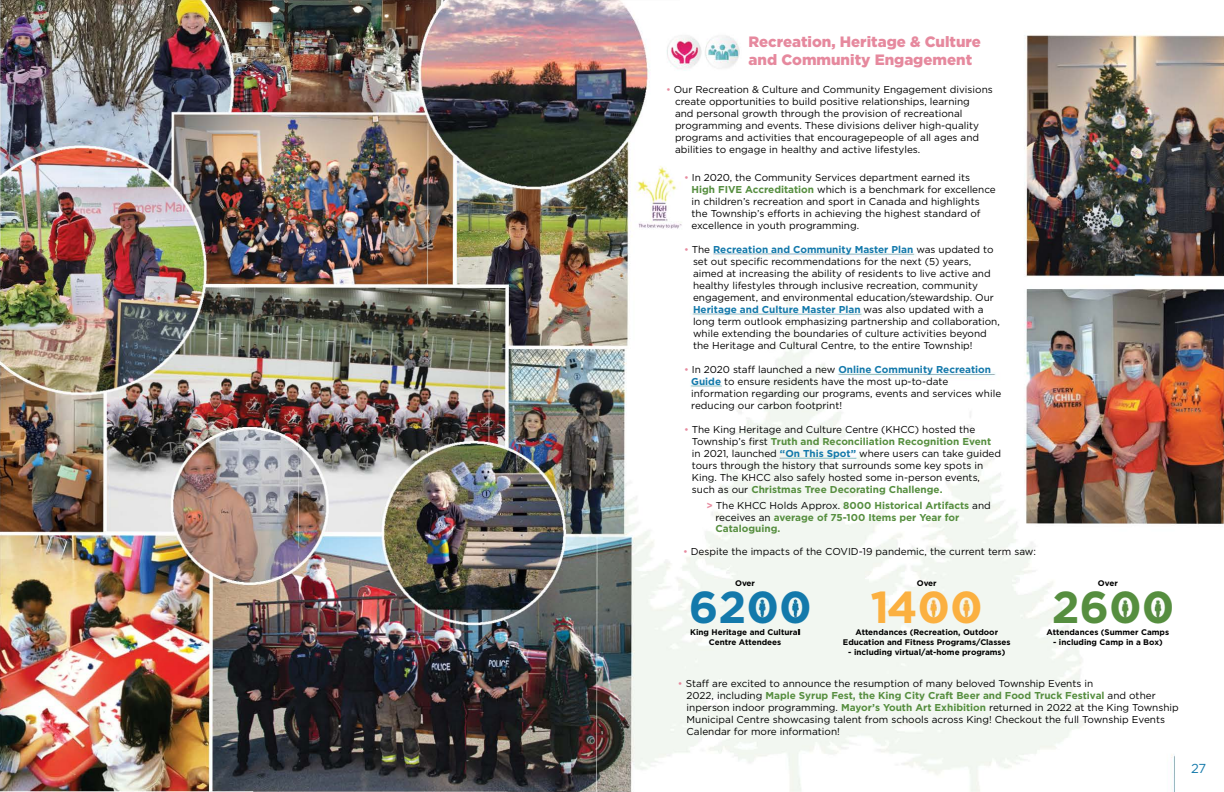
<style>
.page{position:relative;width:1224px;height:792px;background:#fff}
.page>*{position:absolute;margin:0;border:0;box-sizing:border-box;transform-origin:0 0}
.t1{font:700 44.7px "Gotham";color:#1379ab}
.t2{font:700 44.7px "Gotham";color:#fbb040}
.t3{font:700 44.7px "Gotham";color:#568e3f}
.t4{font:900 15px/18px "Gotham";color:#e6899e}
.t5{font:13px "Gotham";color:#157aab}
.t6{font:10px/12px "Gotham";color:#000}
.t7{font:700 10px/11.5px "Gotham";color:#568e3f}
.t8{font:700 8.1px/9.8px "Gotham";color:#000;text-align:center}
.s1{color:#e6899e}
.s2{font-weight:700;color:#568e3f}
.s3{font-weight:700;color:#1379ab}
.s4{font-weight:400;color:#000}
</style>
<div class="page">
<img style="left:0;top:0;width:1224px;height:792px">
<img style="left:0;top:1px;width:679px;height:791px">
<img style="left:1025px;top:34px;width:198px;height:242px">
<img style="left:1024px;top:287px;width:199px;height:237px">
<h2 class="t4" style="left:749px;top:33px;width:234px">Recreation, Heritage &amp; Culture and Community Engagement</h2>
<p class="t6" style="left:675px;top:83px;width:319px;text-indent:-9px"><span class="s1">•</span> Our Recreation &amp; Culture and Community Engagement divisions create opportunities to build positive relationships, learning<br>and personal growth through the provision of recreational programming and events. These divisions deliver high-quality programs and activities that encouragepeople of all ages and abilities to engage in healthy and active lifestyles.</p>
<p class="t6" style="left:692px;top:171px;width:306px;text-indent:-8px"><span class="s1">•</span> In 2020, the Community Services department earned its <span class="s2">High FIVE Accreditation</span> which is a benchmark for excellence in children’s recreation and sport in Canada and highlights the Township’s efforts in achieving the highest standard of excellence in youth programming.</p>
<p class="t6" style="left:693px;top:243px;width:308px;text-indent:-9px"><span class="s1">•</span> The <span class="s3">Recreation and Community Master Plan</span> was updated to set out specific recommendations for the next (5) years, aimed at increasing the ability of residents to live active and healthy lifestyles through inclusive recreation, community engagement, and environmental education/stewardship. Our <span class="s3">Heritage and Culture Master Plan</span> was also updated with a long term outlook emphasizing partnership and collaboration, while extending the boundaries of culture activities beyond the Heritage and Cultural Centre, to the entire Township!</p>
<p class="t6" style="left:691px;top:363px;width:312px;text-indent:-7px"><span class="s1">•</span> In 2020 staff launched a new <span class="s3">Online Community Recreation Guide</span> to ensure residents have the most up-to-date information regarding our programs, events and services while reducing our carbon footprint!</p>
<p class="t6" style="left:692px;top:423px;width:311px;text-indent:-8px"><span class="s1">•</span> The King Heritage and Culture Centre (KHCC) hosted the Township’s first <span class="s2">Truth and Reconciliation Recognition Event </span>in 2021, launched <span class="s3">“On This Spot”</span> where users can take guided tours through the history that surrounds some key spots in King. The KHCC also safely hosted some in-person events, such as our <span class="s2">Christmas Tree Decorating Challenge.</span></p>
<p class="t7" style="left:716px;top:500px;width:277px;text-indent:-9px"><span class="s1">&gt;</span> <span class="s4">The KHCC Holds Approx.</span> 8000 Historical Artifacts <span class="s4">and receives an</span> average of 75-100 Items per Year for<br>Cataloguing.</p>
<p class="t6" style="left:683px;top:545px;width:355px"><span class="s1">•</span> Despite the impacts of the COVID-19 pandemic, the current term saw:</p>
<p class="t8" style="left:735px;top:578px;width:21px">Over</p>
<p class="t8" style="left:917px;top:578px;width:21px">Over</p>
<p class="t8" style="left:1098px;top:578px;width:21px">Over</p>
<h1 class="t1" style="left:689px;top:578px;width:124px">6200</h1>
<h1 class="t2" style="left:871px;top:578px;width:114px">1400</h1>
<h1 class="t3" style="left:1052px;top:578px;width:124px">2600</h1>
<p class="t8" style="left:690px;top:627px;width:113px">King Heritage and Cultural<br>Centre Attendees</p>
<p class="t8" style="left:843px;top:627px;width:169px">Attendances (Recreation, Outdoor<br>Education and Fitness Programs/Classes</p>
<p class="t8" style="left:848px;top:647px;width:158px">- including virtual/at-home programs)</p>
<p class="t8" style="left:1047px;top:627px;width:124px">Attendances (Summer Camps</p>
<p class="t8" style="left:1053px;top:637px;width:111px">- including Camp in a Box)</p>
<p class="t6" style="left:687px;top:677px;width:494px;text-indent:-9px"><span class="s1">•</span> Staff are excited to announce the resumption of many beloved Township Events in<br>2022, including <span class="s2">Maple Syrup Fest, the King City Craft Beer and Food Truck Festival</span> and other inperson indoor programming. <span class="s2">Mayor’s Youth Art Exhibition</span> returned in 2022 at the King Township Municipal Centre showcasing talent from schools across King! Checkout the full Township Events Calendar for more information!</p>
<h3 class="t5" style="left:1191px;top:761px;width:17px">27</h3>
</div>
